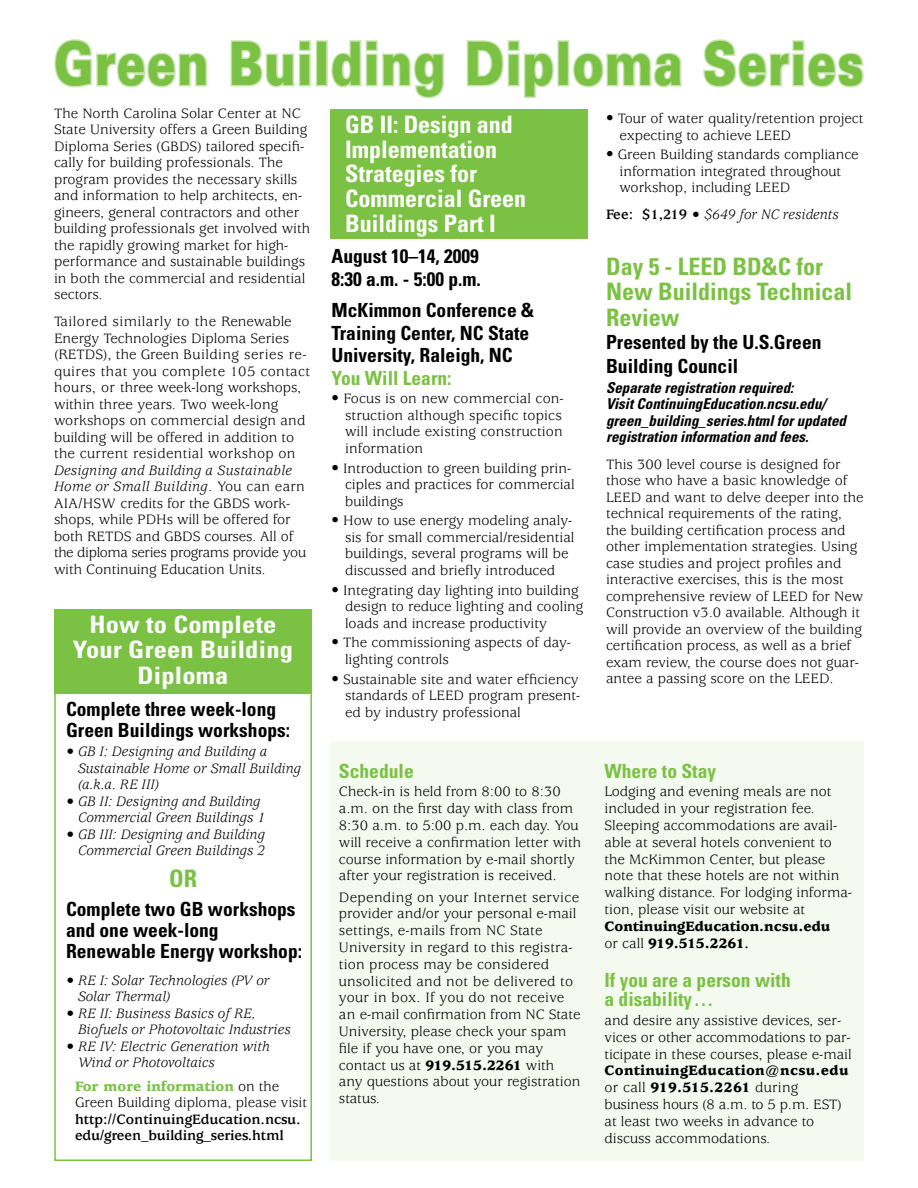
<style>
.page{position:relative;width:918px;height:1188px;background:#fff}
.page>*{position:absolute;margin:0;border:0;box-sizing:border-box;transform-origin:0 0}
.t1{font:900 60px "Univers";letter-spacing:.025em;color:#7bc143;scale:.79 1}
.t2{font:700 condensed 24px/24.8px "Univers";color:#fff}
.t3{font:700 condensed 24px/25.5px "Univers";color:#7bc143}
.t4{font:700 condensed 24px/25.5px "Univers";color:#fff;text-align:center;scale:1.1 1}
.t5{font:700 condensed 19.5px/21px "Univers";color:#000}
.t6{font:700 condensed 19.5px/19.5px "Univers";color:#7bc143}
.t7{font:15px/16.5px "Usherwood";color:#000}
.t8{font:italic 15px/16.5px "Usherwood";color:#000}
.t9{font:italic 700 condensed 15px/16.5px "Univers";color:#000}
.t10{font:700 15px/16.5px "Usherwood";letter-spacing:-.01em;color:#000}
.t11{font:900 15px/16.8px "Usherwood";color:#000}
.s1{font-style:italic}
.s2{font-weight:900;color:#7bc143}
.s3{font-weight:900}
.s4{font-weight:700;font-style:normal}
.s5{font-weight:400}
.s6{font-weight:700}
</style>
<div class="page">
<svg style="left:54px;top:39px;width:154px;height:49px"></svg>
<svg style="left:230px;top:40px;width:81px;height:48px"></svg>
<div style="left:316px;top:40px;width:12px;height:47px;border:3px solid #cae6b4"></div>
<svg style="left:331px;top:40px;width:113px;height:59px"></svg>
<svg style="left:466px;top:40px;width:88px;height:58px"></svg>
<div style="left:557px;top:40px;width:12px;height:47px;border:3px solid #cae6b4"></div>
<svg style="left:573px;top:52px;width:109px;height:36px"></svg>
<svg style="left:703px;top:39px;width:161px;height:49px"></svg>
<div style="left:330px;top:741px;width:534px;height:420px;background:#f4faf0"></div>
<div style="left:54px;top:618px;width:258px;height:543px;border:2px solid #7bc143"></div>
<div style="left:54px;top:610px;width:258px;height:84px;background:#7bc143"></div>
<div style="left:330px;top:109px;width:258px;height:130px;background:#7bc143"></div>
<h1 class="t1" style="left:54px;top:26px;width:1027px">Green Building Diploma Series</h1>
<p class="t7" style="left:54px;top:106px;width:258px">The North Carolina Solar Center at NC State University offers a Green Building Diploma Series (GBDS) tailored specifi&shy;cally for building professionals. The program provides the necessary skills and information to help architects, en&shy;gineers, general contractors and other building professionals get involved with the rapidly growing market for high&shy;performance and sustainable buildings in both the commercial and residential sectors.</p>
<p class="t7" style="left:54px;top:314px;width:258px">Tailored similarly to the Renewable Energy Technologies Diploma Series (RETDS), the Green Building series re&shy;quires that you complete 105 contact hours, or three week-long workshops, within three years. Two week-long workshops on commercial design and building will be offered in addition to the current residential workshop on</p>
<p class="t7" style="left:54px;top:462px;width:254px"><span class="s1">Designing and Building a Sustainable Home or Small Building</span>. You can earn AIA/HSW credits for the GBDS work&shy;shops, while PDHs will be offered for both RETDS and GBDS courses. All of the diploma series programs provide you with Continuing Education Units.</p>
<h2 class="t4" style="left:73px;top:611px;width:202px">How to Complete<br>Your Green Building<br>Diploma</h2>
<h3 class="t5" style="left:66px;top:698px;width:226px">Complete three week-long<br>Green Buildings workshops:</h3>
<p class="t8" style="left:78px;top:744px;width:224px;text-indent:-12px">• GB I: Designing and Building a<br>Sustainable Home or Small Building (a.k.a. RE III)</p>
<p class="t8" style="left:78px;top:793px;width:189px;text-indent:-12px">• GB II: Designing and Building<br>Commercial Green Buildings 1</p>
<p class="t8" style="left:66px;top:826px;width:201px;text-align:right">• GB III: Designing and Building<br>Commercial Green Buildings 2</p>
<h2 class="t3" style="left:169px;top:865px;width:14px">OR</h2>
<h3 class="t5" style="left:66px;top:898px;width:238px">Complete two GB workshops and one week-long<br>Renewable Energy workshop:</h3>
<p class="t8" style="left:78px;top:972px;width:193px;text-indent:-12px">• RE I: Solar Technologies (PV or<br>Solar Thermal)</p>
<p class="t8" style="left:78px;top:1005px;width:214px;text-indent:-12px">• RE II: Business Basics of RE,<br>Biofuels or Photovoltaic Industries</p>
<p class="t8" style="left:78px;top:1038px;width:193px;text-indent:-12px">• RE IV: Electric Generation with<br>Wind or Photovoltaics</p>
<p class="t7" style="left:75px;top:1078px;width:234px"><span class="s2">For more information</span> on the<br>Green Building diploma, please visit</p>
<p class="t10" style="left:75px;top:1111px;width:227px">http://ContinuingEducation.ncsu. edu/green_building_series.html</p>
<h2 class="t2" style="left:345px;top:111px;width:183px">GB II: Design and<br>Implementation<br>Strategies for<br>Commercial Green<br>Buildings Part I</h2>
<h3 class="t5" style="left:332px;top:245px;width:151px;line-height:22.5px">August 10–14, 2009<br>8:30 a.m. - 5:00 p.m.</h3>
<h3 class="t5" style="left:332px;top:299px;width:204px;line-height:22.5px">McKimmon Conference &amp;<br>Training Center, NC State<br>University, Raleigh, NC</h3>
<h3 class="t6" style="left:332px;top:368px;width:122px">You Will Learn:</h3>
<p class="t7" style="left:345px;top:391px;width:220px;text-indent:-14px">• Focus is on new commercial con&shy;struction although specific topics will include existing construction information</p>
<p class="t7" style="left:345px;top:460px;width:231px;text-indent:-14px">• Introduction to green building prin&shy;ciples and practices for commercial buildings</p>
<p class="t7" style="left:345px;top:513px;width:231px;text-indent:-14px">• How to use energy modeling analy&shy;sis for small commercial/residential buildings, several programs will be discussed and briefly introduced</p>
<p class="t7" style="left:345px;top:582px;width:240px;text-indent:-14px">• Integrating day lighting into building design to reduce lighting and cooling loads and increase productivity</p>
<p class="t7" style="left:345px;top:635px;width:227px;text-indent:-14px">• The commissioning aspects of day&shy;lighting controls</p>
<p class="t7" style="left:345px;top:671px;width:237px;text-align:justify;text-indent:-14px">• Sustainable site and water efficiency standards of LEED program present&shy;ed by industry professional</p>
<h3 class="t6" style="left:339px;top:761px;width:76px">Schedule</h3>
<p class="t7" style="left:339px;top:784px;width:244px">Check-in is held from 8:00 to 8:30 a.m. on the first day with class from 8:30 a.m. to 5:00 p.m. each day. You will receive a confirmation letter with course information by e-mail shortly after your registration is received.</p>
<p class="t7" style="left:339px;top:889px;width:243px">Depending on your Internet service provider and/or your personal e-mail settings, e-mails from NC State<br>University in regard to this registra&shy;tion process may be considered unsolicited and not be delivered to your in box. If you do not receive an e-mail confirmation from NC State<br>University, please check your spam file if you have one, or you may contact us at <span class="s3">919.515.2261</span> with any questions about your registration status.</p>
<p class="t7" style="left:620px;top:111px;width:246px;text-indent:-14px">• Tour of water quality/retention project expecting to achieve LEED</p>
<p class="t7" style="left:620px;top:147px;width:241px;text-indent:-14px">• Green Building standards compliance information integrated throughout workshop, including LEED</p>
<p class="t8" style="left:606px;top:207px;width:234px"><span class="s4">Fee: $1,219 •</span> $649 for NC residents</p>
<h2 class="t3" style="left:606px;top:253px;width:248px">Day 5 - LEED BD&amp;C for<br>New Buildings Technical<br>Review</h2>
<h3 class="t5" style="left:606px;top:329px;width:217px;line-height:24.3px">Presented by the U.S.Green<br>Building Council</h3>
<p class="t9" style="left:606px;top:379px;width:241px">Separate registration required:<br>Visit ContinuingEducation.ncsu.edu/ green_building_series.html for updated registration information and fees.</p>
<p class="t7" style="left:606px;top:457px;width:259px">This 300 level course is designed for those who have a basic knowledge of LEED and want to delve deeper into the technical requirements of the rating, the building certification process and other implementation strategies. Using case studies and project profiles and interactive exercises, this is the most comprehensive review of LEED for New Construction v3.0 available. Although it will provide an overview of the building certification process, as well as a brief exam review, the course does not guar&shy;antee a passing score on the LEED.</p>
<h3 class="t6" style="left:605px;top:761px;width:113px">Where to Stay</h3>
<p class="t7" style="left:605px;top:784px;width:249px">Lodging and evening meals are not included in your registration fee.<br>Sleeping accommodations are avail&shy;able at several hotels convenient to the McKimmon Center, but please note that these hotels are not within walking distance. For lodging informa&shy;tion, please visit our website at</p>
<p class="t11" style="left:605px;top:918px;width:227px">ContinuingEducation.ncsu.edu <span class="s5">or call</span> 919.515.2261<span class="s6">.</span></p>
<h3 class="t6" style="left:605px;top:970px;width:188px">If you are a person with a disability . . .</h3>
<p class="t7" style="left:605px;top:1012px;width:249px">and desire any assistive devices, ser&shy;vices or other accommodations to par&shy;ticipate in these courses, please e-mail</p>
<p class="t7" style="left:605px;top:1063px;width:245px"><span class="s3">ContinuingEducation@ncsu.edu </span>or call <span class="s3">919.515.2261</span> during business hours (8 a.m. to 5 p.m. EST) at least two weeks in advance to discuss accommodations.</p>
</div>
